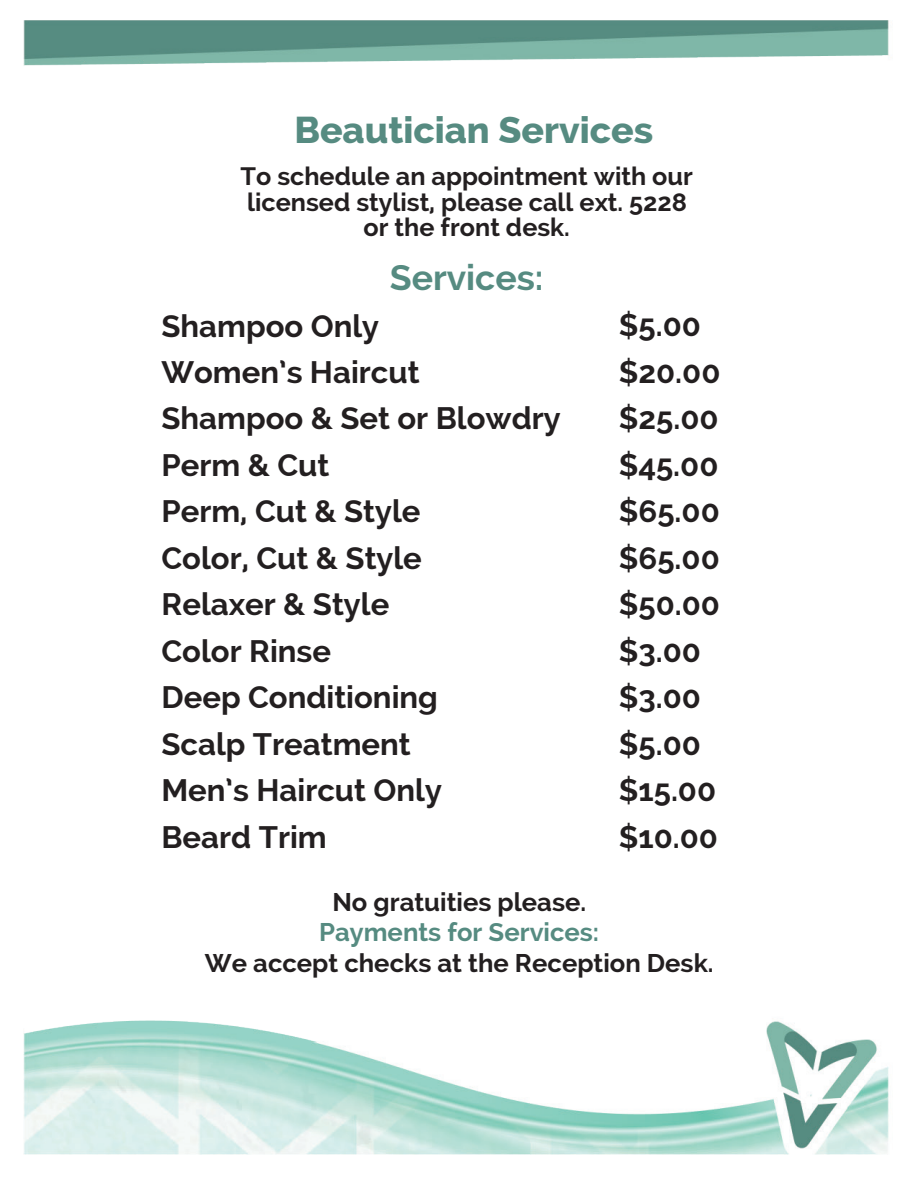
<style>
.page{position:relative;width:918px;height:1188px;background:#fff}
.page>*{position:absolute;margin:0;border:0;box-sizing:border-box;transform-origin:0 0}
.t1{font:800 37.5px "Raleway";color:#568b81}
.t2{font:700 35.7px "Raleway";color:#568b81}
.t3{font:700 31.05px/46.5px "Raleway";color:#231f20}
.t4{font:700 25.65px "Raleway";color:#231f20}
.t5{font:700 25.65px "Raleway";color:#568b81}
.t6{font:700 25.2px/25.8px "Raleway";color:#231f20;text-align:center}
</style>
<div class="page">
<img style="left:23px;top:20px;width:866px;height:1135px">
<p class="t1" style="left:294px;top:108px;width:360px">Beautician Services</p>
<p class="t6" style="left:241px;top:163px;width:454px">To schedule an appointment with our licensed stylist, please call ext. 5228 or the front desk.</p>
<p class="t2" style="left:390px;top:257px;width:155px">Services:</p>
<p class="t3" style="left:161px;top:302px;width:401px">Shampoo Only<br>Women’s Haircut<br>Shampoo &amp; Set or Blowdry<br>Perm &amp; Cut<br>Perm, Cut &amp; Style<br>Color, Cut &amp; Style<br>Relaxer &amp; Style<br>Color Rinse<br>Deep Conditioning<br>Scalp Treatment<br>Men’s Haircut Only<br>Beard Trim</p>
<p class="t3" style="left:619px;top:302px;width:103px">$5.00 $20.00 $25.00 $45.00 $65.00 $65.00 $50.00 $3.00 $3.00 $5.00 $15.00 $10.00</p>
<p class="t4" style="left:332px;top:886px;width:255px">No gratuities please.</p>
<p class="t5" style="left:319px;top:917px;width:281px">Payments for Services:</p>
<p class="t4" style="left:205px;top:948px;width:510px">We accept checks at the Reception Desk.</p>
</div>
